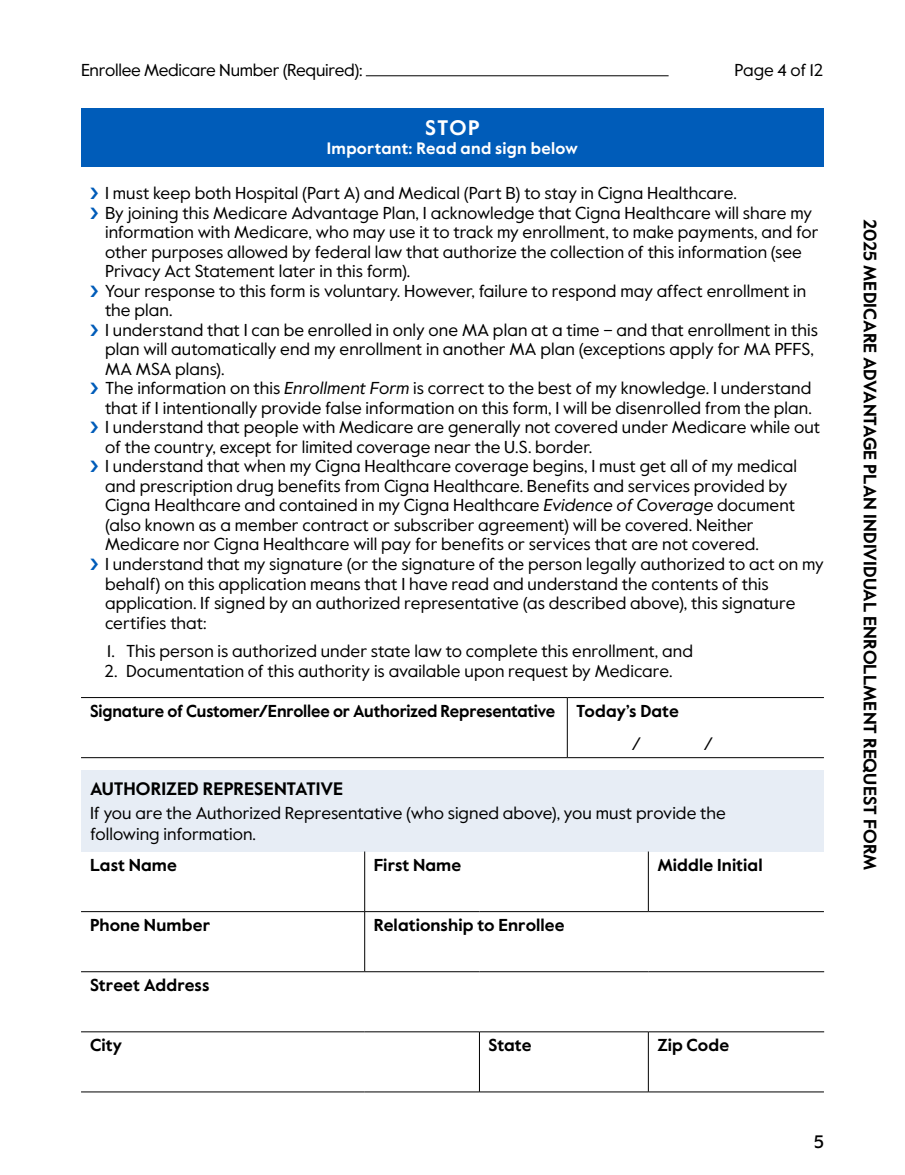
<style>
.page{position:relative;width:905px;height:1175px;background:#fff}
.page>*{position:absolute;margin:0;border:0;box-sizing:border-box;transform-origin:0 0}
.t1{font:700 21px "Value Sans Pro";color:#fff}
.t2{font:700 18px "Value Sans Pro";color:#000}
.t3{font:18px "Value Sans Pro";color:#000}
.t4{font:500 18px "Value Sans Pro";color:#000}
.t5{font:17.25px/19.5px "Value Sans Pro";color:#000}
.t6{font:700 17.25px "Value Sans Pro";color:#000}
.t7{font:700 17.25px "Value Sans Pro";color:#000;scale:.96 1}
.t8{font:700 16.5px "Value Sans Pro";letter-spacing:.02em;color:#fff}
.s1{font-style:italic}
</style>
<div class="page">
<div style="left:81px;top:108px;width:743px;height:58px;background:#005cb9"></div>
<hr style="left:81px;top:757px;width:486px;height:1px;background:#000">
<hr style="left:81px;top:697px;width:486px;height:1px;background:#000">
<hr style="left:567px;top:697px;width:257px;height:1px;background:#000">
<hr style="left:567px;top:698px;width:1px;height:59px;background:#000">
<hr style="left:567px;top:757px;width:257px;height:1px;background:#000">
<div style="left:81px;top:770px;width:743px;height:81px;background:#e7edf5"></div>
<hr style="left:81px;top:911px;width:283px;height:1px;background:#000">
<hr style="left:364px;top:851px;width:1px;height:60px;background:#000">
<hr style="left:364px;top:911px;width:115px;height:1px;background:#000">
<hr style="left:479px;top:911px;width:169px;height:1px;background:#000">
<hr style="left:648px;top:851px;width:1px;height:60px;background:#000">
<hr style="left:648px;top:911px;width:176px;height:1px;background:#000">
<hr style="left:81px;top:971px;width:283px;height:1px;background:#000">
<hr style="left:81px;top:1031px;width:283px;height:1px;background:#000">
<hr style="left:364px;top:1031px;width:115px;height:1px;background:#000">
<hr style="left:479px;top:1031px;width:169px;height:1px;background:#000">
<hr style="left:648px;top:1031px;width:176px;height:1px;background:#000">
<hr style="left:479px;top:1032px;width:1px;height:59px;background:#000">
<hr style="left:364px;top:911px;width:1px;height:60px;background:#000">
<hr style="left:364px;top:971px;width:115px;height:1px;background:#000">
<hr style="left:479px;top:971px;width:169px;height:1px;background:#000">
<hr style="left:648px;top:971px;width:176px;height:1px;background:#000">
<hr style="left:648px;top:1032px;width:1px;height:59px;background:#000">
<hr style="left:81px;top:1091px;width:283px;height:1px;background:#000">
<hr style="left:364px;top:1091px;width:115px;height:1px;background:#000">
<hr style="left:479px;top:1091px;width:169px;height:1px;background:#000">
<hr style="left:648px;top:1091px;width:176px;height:1px;background:#000">
<hr style="left:366px;top:75px;width:302px;height:1px;background:#000">
<p class="t5" style="left:81px;top:60px;width:283px">Enrollee Medicare Number (Required):</p>
<p class="t5" style="left:734px;top:60px;width:90px">Page 4 of 12</p>
<h2 class="t1" style="left:425px;top:115px;width:56px">STOP</h2>
<p class="t8" style="left:327px;top:138px;width:253px">Important: Read and sign below</p>
<p class="t5" style="left:105px;top:184px;width:633px">I must keep both Hospital (Part A) and Medical (Part B) to stay in Cigna Healthcare.</p>
<p class="t5" style="left:105px;top:203px;width:715px">By joining this Medicare Advantage Plan, I acknowledge that Cigna Healthcare will share my information with Medicare, who may use it to track my enrollment, to make payments, and for other purposes allowed by federal law that authorize the collection of this information (see Privacy Act Statement later in this form).</p>
<p class="t5" style="left:105px;top:281px;width:702px">Your response to this form is voluntary. However, failure to respond may affect enrollment in the plan.</p>
<p class="t5" style="left:105px;top:320px;width:714px">I understand that I can be enrolled in only one MA plan at a time – and that enrollment in this plan will automatically end my enrollment in another MA plan (exceptions apply for MA PFFS,<br>MA MSA plans).</p>
<p class="t5" style="left:105px;top:379px;width:708px">The information on this <span class="s1">Enrollment Form</span> is correct to the best of my knowledge. I understand that if I intentionally provide false information on this form, I will be disenrolled from the plan.</p>
<p class="t5" style="left:105px;top:418px;width:716px">I understand that people with Medicare are generally not covered under Medicare while out of the country, except for limited coverage near the U.S. border.</p>
<p class="t5" style="left:105px;top:457px;width:693px">I understand that when my Cigna Healthcare coverage begins, I must get all of my medical and prescription drug benefits from Cigna Healthcare. Benefits and services provided by Cigna Healthcare and contained in my Cigna Healthcare <span class="s1">Evidence of Coverage</span> document (also known as a member contract or subscriber agreement) will be covered. Neither Medicare nor Cigna Healthcare will pay for benefits or services that are not covered.</p>
<p class="t5" style="left:105px;top:554px;width:720px">I understand that my signature (or the signature of the person legally authorized to act on my behalf) on this application means that I have read and understand the contents of this application. If signed by an authorized representative (as described above), this signature certifies that:</p>
<p class="t5" style="left:107px;top:641px;width:587px">1. This person is authorized under state law to complete this enrollment, and</p>
<p class="t5" style="left:104px;top:661px;width:569px">2. Documentation of this authority is available upon request by Medicare.</p>
<p class="t7" style="left:90px;top:700px;width:486px">Signature of Customer/Enrollee or Authorized Representative</p>
<p class="t6" style="left:576px;top:700px;width:104px">Today’s Date</p>
<p class="t3" style="left:631px;top:732px;width:11px">/</p>
<p class="t3" style="left:703px;top:732px;width:11px">/</p>
<h3 class="t2" style="left:90px;top:777px;width:254px">AUTHORIZED REPRESENTATIVE</h3>
<p class="t5" style="left:90px;top:802px;width:637px;line-height:21px">If you are the Authorized Representative (who signed above), you must provide the following information.</p>
<p class="t6" style="left:90px;top:854px;width:88px">Last Name</p>
<p class="t6" style="left:374px;top:854px;width:89px">First Name</p>
<p class="t6" style="left:657px;top:854px;width:107px">Middle Initial</p>
<p class="t6" style="left:90px;top:914px;width:121px">Phone Number</p>
<p class="t6" style="left:374px;top:914px;width:192px">Relationship to Enrollee</p>
<p class="t6" style="left:90px;top:974px;width:121px">Street Address</p>
<p class="t6" style="left:90px;top:1035px;width:34px">City</p>
<p class="t6" style="left:488px;top:1035px;width:45px">State</p>
<p class="t6" style="left:657px;top:1035px;width:73px">Zip Code</p>
<p class="t4" style="left:814px;top:1130px;width:11px">5</p>
<p class="t2" style="left:881px;top:219px;width:653px;rotate:90deg">2025 MEDICARE ADVANTAGE PLAN INDIVIDUAL ENROLLMENT REQUEST FORM</p>
</div>
